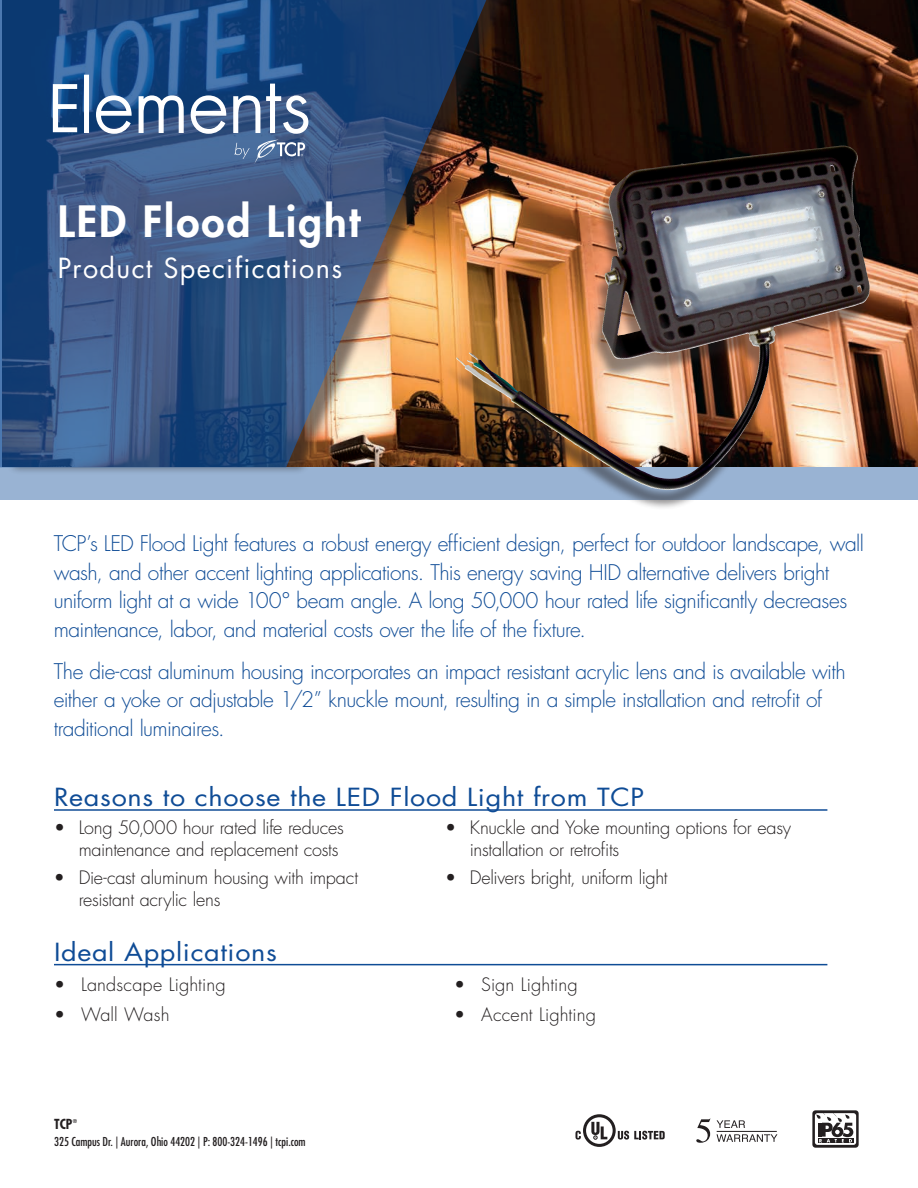
<style>
.page{position:relative;width:918px;height:1188px;background:#fff}
.page>*{position:absolute;margin:0;border:0;box-sizing:border-box;transform-origin:0 0}
.t1{font:800 42px "Futura Std";letter-spacing:.05em;color:#fff}
.t2{font:27px "Futura Std";letter-spacing:.05em;color:#fff}
.t3{font:24.3px "Futura Std";letter-spacing:.025em;color:#0f4c96;scale:1.11 1}
.t4{font:300 21px/28.5px "Futura Std";letter-spacing:-.025em;color:#0f4c96}
.t5{font:300 18px/21.6px "Futura Std";letter-spacing:-.01em;color:#231f20}
.t6{font:300 18px "Futura Std";letter-spacing:.01em;color:#231f20}
.t7{font:700 condensed 13.5px "Futura Std";color:#231f20}
.t8{font:condensed 12px "Futura Std";color:#231f20}
.t9{font:700 condensed 5.25px "Futura Std";color:#231f20}
</style>
<div class="page">
<img style="left:514px;top:0;width:404px;height:467px">
<div style="left:0;top:467px;width:918px;height:33px;background:#99b3d3"></div>
<div style="left:6px;top:0;width:508px;height:476px;background:#231f20;opacity:.75"></div>
<svg style="left:0;top:0;width:492px;height:467px;background:#41577a"></svg>
<hr style="left:54px;top:809px;width:773px;height:2px;background:#0f4c96">
<hr style="left:54px;top:964px;width:773px;height:1px;background:#0f4c96">
<div style="left:445px;top:152px;width:427px;height:358px;background:#231f20;opacity:.5"></div>
<img style="left:469px;top:146px;width:371px;height:333px">
<svg style="left:53px;top:84px;width:24px;height:48px"></svg>
<svg style="left:95px;top:95px;width:37px;height:40px"></svg>
<svg style="left:138px;top:83px;width:171px;height:81px"></svg>
<svg style="left:575px;top:1114px;width:90px;height:33px"></svg>
<hr style="left:717px;top:1131px;width:60px;height:1px;background:#231f20">
<svg style="left:696px;top:1118px;width:14px;height:25px"></svg>
<svg style="left:717px;top:1120px;width:28px;height:8px"></svg>
<svg style="left:717px;top:1134px;width:60px;height:8px"></svg>
<svg style="left:812px;top:1110px;width:47px;height:38px"></svg>
<div style="left:815px;top:1113px;width:41px;height:32px;background:#fff;border-radius:3px"></div>
<svg style="left:818px;top:1142px;width:35px;height:1px"></svg>
<svg style="left:816px;top:1111px;width:37px;height:31px"></svg>
<h1 class="t1" style="left:58px;top:195px;width:304px">LED Flood Light</h1>
<p class="t2" style="left:58px;top:250px;width:286px">Product Specifications</p>
<p class="t4" style="left:54px;top:530px;width:812px">TCP’s LED Flood Light features a robust energy efficient design, perfect for outdoor landscape, wall wash, and other accent lighting applications. This energy saving HID alternative delivers bright uniform light at a wide 100° beam angle. A long 50,000 hour rated life significantly decreases maintenance, labor, and material costs over the life of the fixture.</p>
<p class="t4" style="left:54px;top:657px;width:793px">The die-cast aluminum housing incorporates an impact resistant acrylic lens and is available with either a yoke or adjustable 1/2” knuckle mount, resulting in a simple installation and retrofit of traditional luminaires.</p>
<p class="t3" style="left:54px;top:782px;width:533px">Reasons to choose the LED Flood Light from TCP</p>
<p class="t5" style="left:79px;top:818px;width:267px;text-indent:-25px">• Long 50,000 hour rated life reduces maintenance and replacement costs</p>
<p class="t5" style="left:79px;top:867px;width:281px;text-indent:-25px">• Die-cast aluminum housing with impact resistant acrylic lens</p>
<p class="t5" style="left:470px;top:818px;width:323px;text-indent:-25px">• Knuckle and Yoke mounting options for easy installation or retrofits</p>
<p class="t5" style="left:445px;top:867px;width:224px">• Delivers bright, uniform light</p>
<p class="t3" style="left:54px;top:936px;width:202px">Ideal Applications</p>
<p class="t6" style="left:54px;top:973px;width:173px">• Landscape Lighting</p>
<p class="t5" style="left:54px;top:1004px;width:117px">• Wall Wash</p>
<p class="t7" style="left:54px;top:1116px;width:20px">TCP</p>
<p class="t9" style="left:73px;top:1118px;width:6px">®</p>
<p class="t8" style="left:54px;top:1134px;width:253px">325 Campus Dr. | Aurora, Ohio 44202 | P: 800-324-1496 | tcpi.com</p>
<p class="t5" style="left:454px;top:974px;width:125px">• Sign Lighting</p>
<p class="t6" style="left:454px;top:1003px;width:143px">• Accent Lighting</p>
</div>
